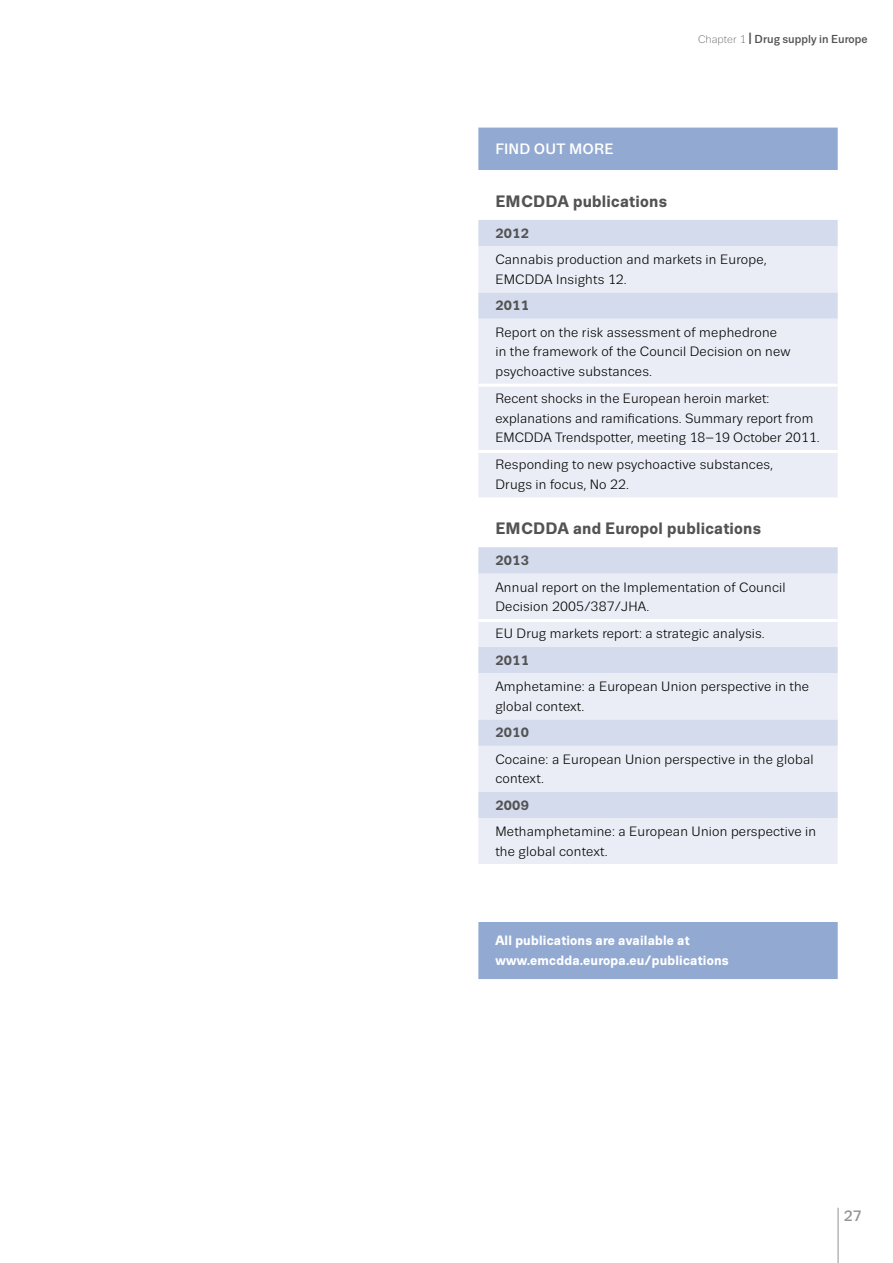
<style>
.page{position:relative;width:893px;height:1263px;background:#fff}
.page>*{position:absolute;margin:0;border:0;box-sizing:border-box;transform-origin:0 0}
.t1{font:700 16.5px "Trivia Sans";letter-spacing:.015em;color:#535353}
.t2{font:500 15px "Trivia Sans";letter-spacing:.01em;color:#fff}
.t3{font:500 15px "Trivia Sans";color:#949494}
.t4{font:13.5px/19.5px "Trivia Sans";letter-spacing:.015em;color:#000}
.t5{font:700 13.5px/19.5px "Trivia Sans";letter-spacing:.015em;color:#fff}
.t6{font:700 13.5px "Trivia Sans";letter-spacing:.015em;color:#535353}
.t7{font:500 11.55px "Trivia Sans";color:#535353}
.s1{font-weight:300;font-size:10.95px}
.s2{font-size:16.2px}
</style>
<div class="page">
<hr style="left:838px;top:1208px;width:1px;height:55px;background:#949494">
<div style="left:478px;top:128px;width:360px;height:851px;background:#92a9d2"></div>
<svg style="left:478px;top:170px;width:360px;height:50px"></svg>
<div style="left:478px;top:220px;width:360px;height:26px;background:#d4dbec"></div>
<svg style="left:478px;top:246px;width:360px;height:618px;background:#e7ebf4"></svg>
<div style="left:478px;top:864px;width:360px;height:58px;background:#fff"></div>
<hr style="left:478px;top:450px;width:360px;height:3px;background:#fff">
<hr style="left:478px;top:384px;width:360px;height:3px;background:#fff">
<hr style="left:478px;top:619px;width:360px;height:3px;background:#fff">
<p class="t2" style="left:495px;top:141px;width:120px">FIND OUT MORE</p>
<p class="t7" style="left:698px;top:32px;width:171px"><span class="s1">Chapter 1</span> <span class="s2">I</span> Drug supply in Europe</p>
<p class="t1" style="left:495px;top:192px;width:173px">EMCDDA publications</p>
<p class="t6" style="left:495px;top:226px;width:35px">2012</p>
<p class="t4" style="left:495px;top:250px;width:273px">Cannabis production and markets in Europe,<br>EMCDDA Insights 12.</p>
<p class="t6" style="left:495px;top:298px;width:35px">2011</p>
<p class="t4" style="left:495px;top:323px;width:297px">Report on the risk assessment of mephedrone in the framework of the Council Decision on new psychoactive substances.</p>
<p class="t4" style="left:495px;top:389px;width:326px">Recent shocks in the European heroin market: explanations and ramifications. Summary report from<br>EMCDDA Trendspotter, meeting 18–19 October 2011.</p>
<p class="t4" style="left:495px;top:455px;width:279px">Responding to new psychoactive substances,<br>Drugs in focus, No 22.</p>
<p class="t1" style="left:495px;top:520px;width:267px">EMCDDA and Europol publications</p>
<p class="t6" style="left:495px;top:553px;width:35px">2013</p>
<p class="t4" style="left:495px;top:577px;width:292px">Annual report on the Implementation of Council<br>Decision 2005/387/JHA.</p>
<p class="t4" style="left:495px;top:624px;width:271px">EU Drug markets report: a strategic analysis.</p>
<p class="t6" style="left:495px;top:653px;width:35px">2011</p>
<p class="t4" style="left:495px;top:677px;width:315px">Amphetamine: a European Union perspective in the global context.</p>
<p class="t6" style="left:495px;top:725px;width:35px">2010</p>
<p class="t4" style="left:495px;top:750px;width:320px">Cocaine: a European Union perspective in the global context.</p>
<p class="t6" style="left:495px;top:798px;width:35px">2009</p>
<p class="t4" style="left:495px;top:822px;width:322px">Methamphetamine: a European Union perspective in the global context.</p>
<p class="t5" style="left:495px;top:931px;width:235px">All publications are available at www.emcdda.europa.eu/publications</p>
<p class="t3" style="left:844px;top:1208px;width:19px">27</p>
</div>
